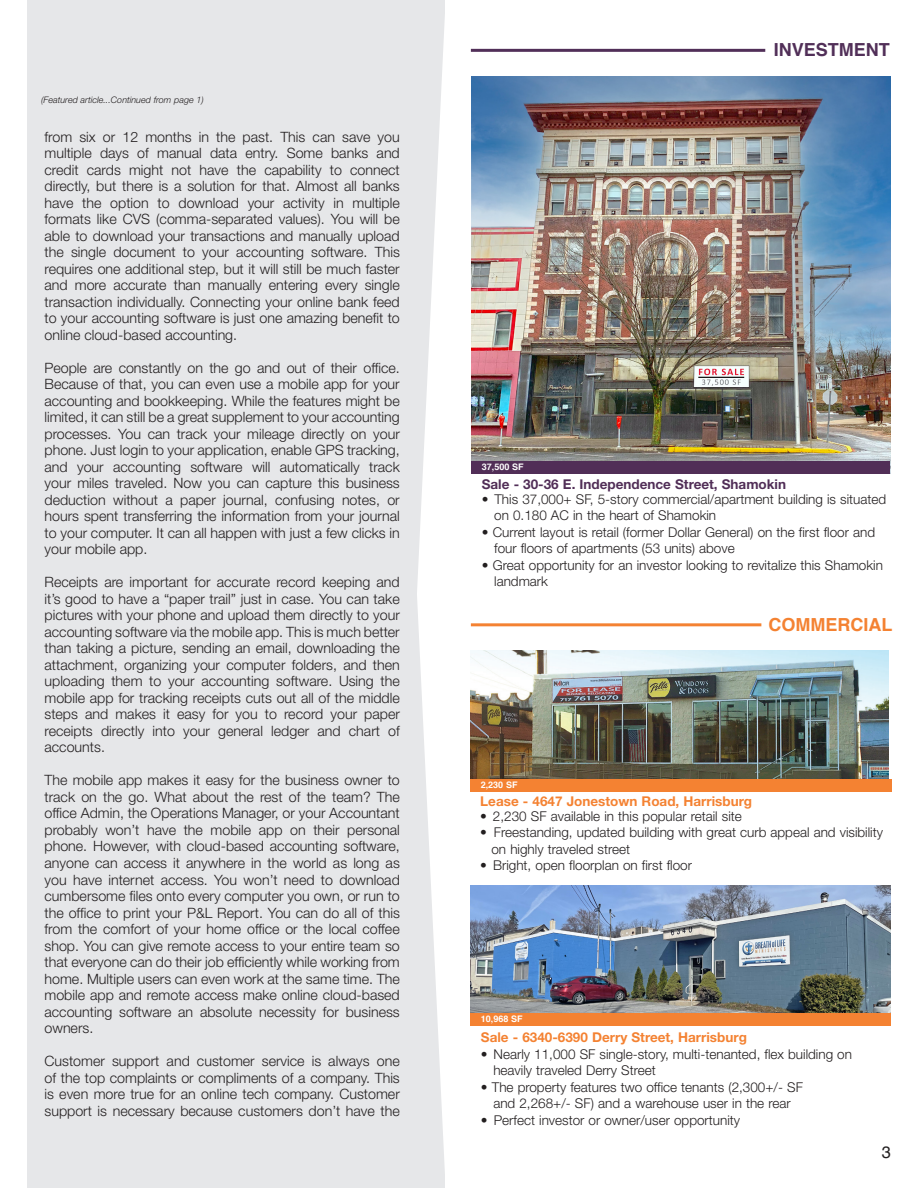
<style>
.page{position:relative;width:918px;height:1188px;background:#fff}
.page>*{position:absolute;margin:0;border:0;box-sizing:border-box;transform-origin:0 0}
.t1{font:700 18px "Helvetica";color:#512f58}
.t2{font:700 18px "Helvetica";color:#f48232}
.t3{font:16.5px "Helvetica";color:#231f20}
.t4{font:300 14.25px/16.5px "Helvetica Neue LT Std";color:#231f20;text-align:justify}
.t5{font:300 13.5px/16.5px "Helvetica Neue LT Std";color:#231f20}
.t6{font:700 13.5px "Helvetica Neue LT Std";color:#f48232}
.t7{font:700 13.5px "Helvetica Neue LT Std";color:#512e57}
.t8{font:italic 300 9px "Helvetica Neue LT Std";color:#231f20}
.t9{font:700 9px "Helvetica";color:#fff}
</style>
<div class="page">
<div style="left:27px;top:0;width:418px;height:1188px;background:#e6e7e9"></div>
<hr style="left:471px;top:49px;width:294px;height:3px;background:#512f58">
<svg style="left:417px;top:22px;width:28px;height:1144px"></svg>
<hr style="left:471px;top:623px;width:290px;height:3px;background:#f48232">
<img style="left:471px;top:76px;width:419px;height:385px">
<div style="left:471px;top:461px;width:419px;height:12px;background:#512e57"></div>
<img style="left:471px;top:886px;width:419px;height:127px">
<div style="left:471px;top:1013px;width:420px;height:13px;background:#f48232"></div>
<img style="left:471px;top:650px;width:418px;height:130px">
<div style="left:470px;top:780px;width:422px;height:12px;background:#f48232"></div>
<p class="t8" style="left:41px;top:94px;width:164px">(Featured article...Continued from page 1)</p>
<p class="t4" style="left:45px;top:128px;width:357px">from six or 12 months in the past. This can save you multiple days of manual data entry. Some banks and credit cards might not have the capability to connect directly, but there is a solution for that. Almost all banks have the option to download your activity in multiple formats like CVS (comma-separated values). You will be able to download your transactions and manually upload the single document to your accounting software. This requires one additional step, but it will still be much faster and more accurate than manually entering every single transaction individually. Connecting your online bank feed to your accounting software is just one amazing benefit to online cloud-based accounting.</p>
<p class="t4" style="left:45px;top:359px;width:357px">People are constantly on the go and out of their office.<br>Because of that, you can even use a mobile app for your accounting and bookkeeping. While the features might be limited, it can still be a great supplement to your accounting processes. You can track your mileage directly on your phone. Just login to your application, enable GPS tracking, and your accounting software will automatically track your miles traveled. Now you can capture this business deduction without a paper journal, confusing notes, or hours spent transferring the information from your journal to your computer. It can all happen with just a few clicks in your mobile app.</p>
<p class="t4" style="left:45px;top:574px;width:357px">Receipts are important for accurate record keeping and it’s good to have a “paper trail” just in case. You can take pictures with your phone and upload them directly to your accounting software via the mobile app. This is much better than taking a picture, sending an email, downloading the attachment, organizing your computer folders, and then uploading them to your accounting software. Using the mobile app for tracking receipts cuts out all of the middle steps and makes it easy for you to record your paper receipts directly into your general ledger and chart of accounts.</p>
<p class="t4" style="left:45px;top:772px;width:357px">The mobile app makes it easy for the business owner to track on the go. What about the rest of the team? The office Admin, the Operations Manager, or your Accountant probably won’t have the mobile app on their personal phone. However, with cloud-based accounting software, anyone can access it anywhere in the world as long as you have internet access. You won’t need to download cumbersome files onto every computer you own, or run to the office to print your P&amp;L Report. You can do all of this from the comfort of your home office or the local coffee shop. You can give remote access to your entire team so that everyone can do their job efficiently while working from home. Multiple users can even work at the same time. The mobile app and remote access make online cloud-based accounting software an absolute necessity for business owners.</p>
<p class="t4" style="left:45px;top:1052px;width:357px">Customer support and customer service is always one of the top complaints or compliments of a company. This is even more true for an online tech company. Customer support is necessary because customers don’t have the</p>
<p class="t9" style="left:482px;top:459px;width:43px">37,500 SF</p>
<p class="t1" style="left:774px;top:35px;width:118px">INVESTMENT</p>
<p class="t7" style="left:482px;top:475px;width:306px">Sale - 30-36 E. Independence Street, Shamokin</p>
<p class="t5" style="left:494px;top:491px;width:394px;text-indent:-12px">• This 37,000+ SF, 5-story commercial/apartment building is situated on 0.180 AC in the heart of Shamokin</p>
<p class="t5" style="left:494px;top:524px;width:383px;text-indent:-12px">• Current layout is retail (former Dollar General) on the first floor and four floors of apartments (53 units) above</p>
<p class="t5" style="left:494px;top:557px;width:390px;text-indent:-12px">• Great opportunity for an investor looking to revitalize this Shamokin landmark</p>
<p class="t9" style="left:481px;top:778px;width:38px">2,230 SF</p>
<p class="t2" style="left:769px;top:610px;width:125px">COMMERCIAL</p>
<p class="t6" style="left:480px;top:793px;width:273px">Lease - 4647 Jonestown Road, Harrisburg</p>
<p class="t5" style="left:480px;top:807px;width:263px">• 2,230 SF available in this popular retail site</p>
<p class="t5" style="left:491px;top:824px;width:393px;text-indent:-11px">• Freestanding, updated building with great curb appeal and visibility on highly traveled street</p>
<p class="t5" style="left:480px;top:857px;width:213px">• Bright, open floorplan on first floor</p>
<p class="t9" style="left:481px;top:1011px;width:43px">10,968 SF</p>
<p class="t6" style="left:481px;top:1029px;width:267px">Sale - 6340-6390 Derry Street, Harrisburg</p>
<p class="t5" style="left:493px;top:1045px;width:360px;text-indent:-12px">• Nearly 11,000 SF single-story, multi-tenanted, flex building on heavily traveled Derry Street</p>
<p class="t5" style="left:481px;top:1078px;width:323px;text-align:center">• The property features two office tenants (2,300+/- SF and 2,268+/- SF) and a warehouse user in the rear</p>
<p class="t5" style="left:481px;top:1111px;width:261px">• Perfect investor or owner/user opportunity</p>
<p class="t3" style="left:882px;top:1139px;width:11px">3</p>
</div>
